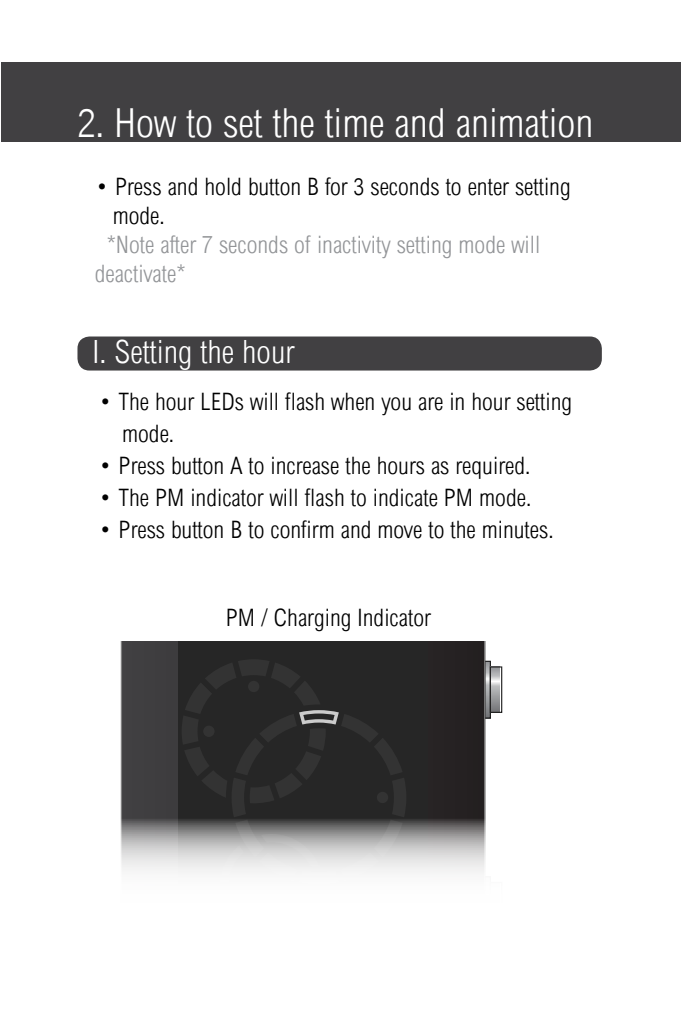
<style>
.page{position:relative;width:681px;height:1021px;background:#fff}
.page>*{position:absolute;margin:0;border:0;box-sizing:border-box;transform-origin:0 0}
.t1{font:300 condensed 40px "Arial";color:#fff}
.t2{font:300 condensed 32px "Arial";color:#fff}
.t3{font:300 condensed 24px/32px "Arial";color:#000}
.t4{font:300 condensed 24px/28.8px "Arial";color:#939598}
</style>
<div class="page">
<svg style="left:121px;top:641px;width:381px;height:123px;background:#343333"></svg>
<div style="left:203px;top:725px;width:11px;height:12px;background:#333;border-radius:50%"></div>
<div style="left:248px;top:680px;width:11px;height:12px;background:#333;border-radius:50%"></div>
<svg style="left:120px;top:764px;width:366px;height:109px;background:#717071"></svg>
<div style="left:77px;top:336px;width:524px;height:34px;background:#414042;border-radius:12px"></div>
<div style="left:1px;top:62px;width:679px;height:79px;background:#414042"></div>
<h1 class="t1" style="left:77px;top:101px;width:517px">2. How to set the time and animation</h1>
<p class="t3" style="left:113px;top:172px;width:459px;line-height:28.8px;text-indent:-18px">• Press and hold button B for 3 seconds to enter setting mode.</p>
<p class="t4" style="left:95px;top:230px;width:447px;text-indent:12px">*Note after 7 seconds of inactivity setting mode will deactivate*</p>
<h2 class="t2" style="left:92px;top:333px;width:203px">I. Setting the hour</h2>
<p class="t3" style="left:122px;top:385px;width:451px;text-indent:-24px">• The hour LEDs will flash when you are in hour setting mode.</p>
<p class="t3" style="left:98px;top:449px;width:433px">• Press button A to increase the hours as required.</p>
<p class="t3" style="left:98px;top:481px;width:434px">• The PM indicator will flash to indicate PM mode.</p>
<p class="t3" style="left:98px;top:513px;width:457px">• Press button B to confirm and move to the minutes.</p>
<p class="t3" style="left:226px;top:601px;width:206px">PM / Charging Indicator</p>
</div>
